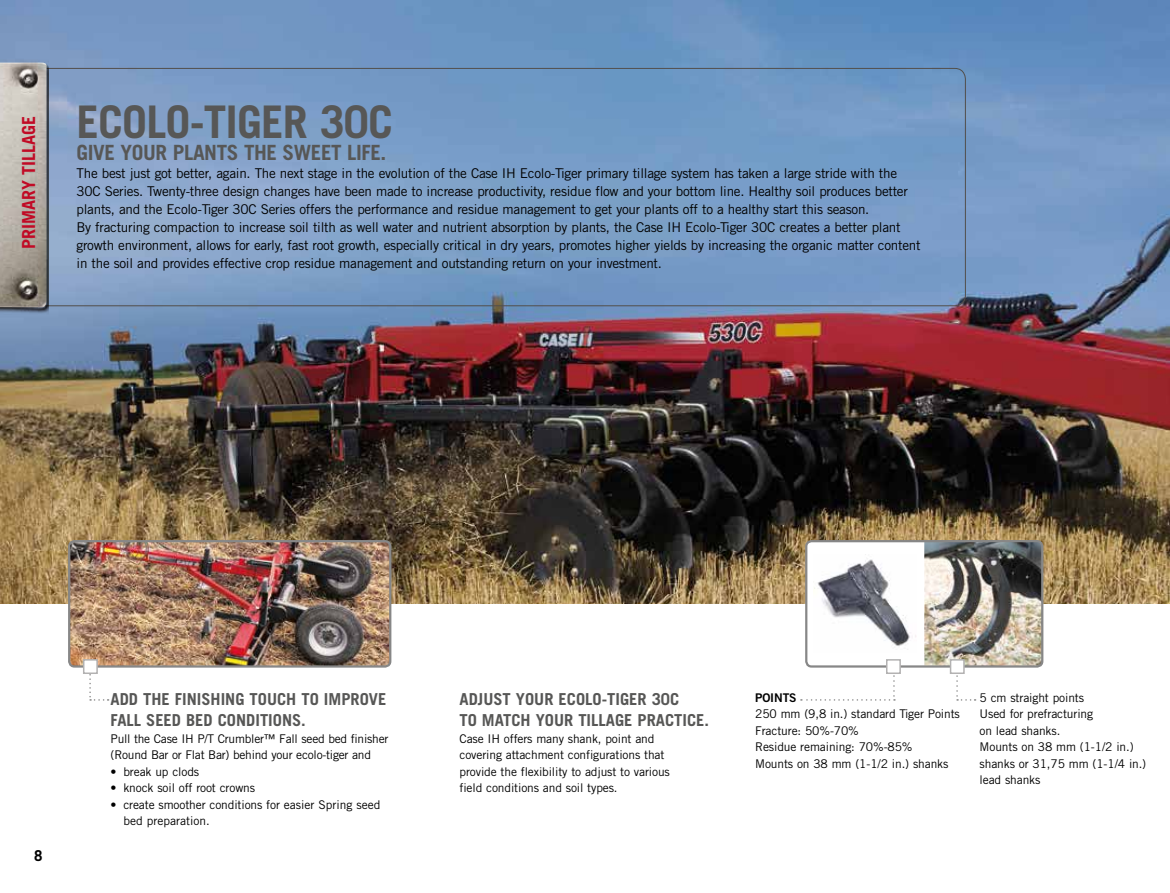
<style>
.page{position:relative;width:1170px;height:893px;background:#fff}
.page>*{position:absolute;margin:0;border:0;box-sizing:border-box;transform-origin:0 0}
.t1{font:700 45px "Trade Gothic LT Std";letter-spacing:-.02em;color:#575756}
.t2{font:700 21px "Trade Gothic LT Std";letter-spacing:-.02em;color:#575756}
.t3{font:700 18px "Trade Gothic LT Std";color:#c10a25}
.t4{font:700 16.5px/21px "Trade Gothic LT Pro";color:#575756}
.t5{font:700 15px "Trade Gothic LT Pro";color:#000}
.t6{font:13.5px/18px "Trade Gothic LT Std";letter-spacing:-.02em;color:#000}
.t7{font:12px/16.5px "Trade Gothic LT Pro";letter-spacing:-.01em;color:#000}
.t8{font:12px "Trade Gothic LT Pro Bd 2";letter-spacing:-.01em;color:#000}
</style>
<div class="page">
<hr style="left:1169px;top:0;width:1px;height:68px;background:#ededed">
<img style="left:0;top:0;width:1169px;height:604px">
<img style="left:0;top:60px;width:49px;height:255px">
<img style="left:0;top:63px;width:47px;height:244px">
<img style="left:69px;top:541px;width:321px;height:124px">
<div style="left:68px;top:540px;width:323px;height:128px;border:2px solid #878787;border-radius:5px"></div>
<svg style="left:89px;top:665px;width:20px;height:36px"></svg>
<div style="left:83px;top:659px;width:15px;height:15px;background:#fff;border:2px solid #b3b2b2"></div>
<div style="left:806px;top:541px;width:236px;height:125px;background:#fff;border-radius:5px"></div>
<img style="left:924px;top:541px;width:118px;height:124px">
<div style="left:805px;top:540px;width:238px;height:128px;border:2px solid #878787;border-radius:5px"></div>
<img style="left:814px;top:559px;width:102px;height:91px">
<svg style="left:956px;top:665px;width:19px;height:36px"></svg>
<svg style="left:800px;top:665px;width:94px;height:36px"></svg>
<div style="left:885px;top:659px;width:15px;height:15px;background:#fff;border:2px solid #b3b2b2"></div>
<div style="left:949px;top:659px;width:15px;height:15px;background:#fff;border:2px solid #b3b2b2"></div>
<h3 class="t3" style="left:18px;top:249px;width:135px;rotate:-90deg">PRIMARY TILLAGE</h3>
<h1 class="t1" style="left:77px;top:94px;width:318px">ECOLO-TIGER 30C</h1>
<h2 class="t2" style="left:77px;top:140px;width:311px">GIVE YOUR PLANTS THE SWEET LIFE.</h2>
<p class="t6" style="left:77px;top:164px;width:845px">The best just got better, again. The next stage in the evolution of the Case IH Ecolo-Tiger primary tillage system has taken a large stride with the 30C Series. Twenty-three design changes have been made to increase productivity, residue flow and your bottom line. Healthy soil produces better plants, and the Ecolo-Tiger 30C Series offers the performance and residue management to get your plants off to a healthy start this season.<br>By fracturing compaction to increase soil tilth as well water and nutrient absorption by plants, the Case IH Ecolo-Tiger 30C creates a better plant growth environment, allows for early, fast root growth, especially critical in dry years, promotes higher yields by increasing the organic matter content in the soil and provides effective crop residue management and outstanding return on your investment.</p>
<p class="t5" style="left:34px;top:847px;width:10px">8</p>
<p class="t4" style="left:111px;top:688px;width:277px">ADD THE FINISHING TOUCH TO IMPROVE<br>FALL SEED BED CONDITIONS.</p>
<p class="t7" style="left:111px;top:730px;width:279px">Pull the Case IH P/T Crumbler™ Fall seed bed finisher (Round Bar or Flat Bar) behind your ecolo-tiger and</p>
<p class="t7" style="left:111px;top:763px;width:90px">• break up clods</p>
<p class="t7" style="left:111px;top:779px;width:146px">• knock soil off root crowns</p>
<p class="t7" style="left:123px;top:796px;width:259px;text-indent:-13px">• create smoother conditions for easier Spring seed bed preparation.</p>
<p class="t4" style="left:459px;top:688px;width:251px">ADJUST YOUR ECOLO-TIGER 30C<br>TO MATCH YOUR TILLAGE PRACTICE.</p>
<p class="t7" style="left:459px;top:730px;width:212px">Case IH offers many shank, point and covering attachment configurations that provide the flexibility to adjust to various field conditions and soil types.</p>
<p class="t8" style="left:755px;top:690px;width:43px">POINTS</p>
<p class="t7" style="left:755px;top:706px;width:206px">250 mm (9,8 in.) standard Tiger Points<br>Fracture: 50%-70%<br>Residue remaining: 70%-85%<br>Mounts on 38 mm (1-1/2 in.) shanks</p>
<p class="t7" style="left:979px;top:689px;width:168px">5 cm straight points<br>Used for prefracturing<br>on lead shanks.<br>Mounts on 38 mm (1-1/2 in.) shanks or 31,75 mm (1-1/4 in.) lead shanks</p>
</div>
